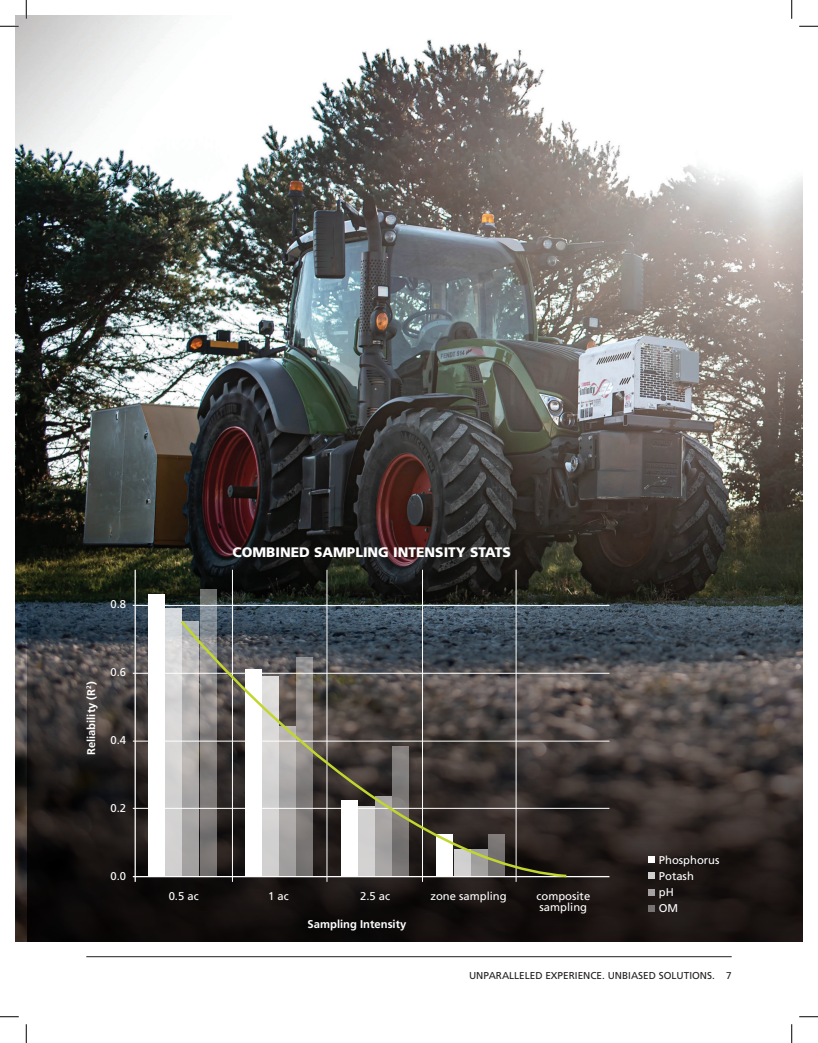
<style>
.page{position:relative;width:818px;height:1043px;background:#fff}
.page>*{position:absolute;margin:0;border:0;box-sizing:border-box;transform-origin:0 0}
.t1{font:900 13.75px "Frutiger";color:#fff}
.t2{font:11.25px/16.2px "Frutiger";color:#fff}
.t3{font:700 11.25px "Frutiger";color:#fff}
.t4{font:10px "Frutiger";color:#231f20}
</style>
<div class="page">
<hr style="left:86px;top:956px;width:645px;height:1px;background:#231f20">
<img style="left:15px;top:15px;width:787px;height:926px">
<svg style="left:27px;top:573px;width:775px;height:368px"></svg>
<svg style="left:648px;top:856px;width:6px;height:6px"></svg>
<svg style="left:648px;top:872px;width:6px;height:6px"></svg>
<div style="left:648px;top:888px;width:6px;height:7px;background:#a4a2a1"></div>
<div style="left:648px;top:904px;width:6px;height:7px;background:#777372"></div>
<hr style="left:133px;top:876px;width:476px;height:1px;background:#fff">
<hr style="left:133px;top:808px;width:476px;height:1px;background:#fff">
<hr style="left:133px;top:740px;width:476px;height:1px;background:#fff">
<hr style="left:133px;top:673px;width:476px;height:1px;background:#fff">
<hr style="left:133px;top:605px;width:476px;height:1px;background:#fff">
<div style="left:166px;top:608px;width:16px;height:268px;background:#d6d6d6"></div>
<svg style="left:200px;top:589px;width:16px;height:30px"></svg>
<hr style="left:135px;top:569px;width:1px;height:312px;background:#fff">
<hr style="left:232px;top:569px;width:1px;height:312px;background:#fff">
<hr style="left:326px;top:569px;width:1px;height:312px;background:#fff">
<hr style="left:422px;top:569px;width:1px;height:312px;background:#fff">
<hr style="left:515px;top:569px;width:1px;height:312px;background:#fff">
<svg style="left:179px;top:619px;width:390px;height:259px"></svg>
<div style="left:148px;top:594px;width:16px;height:282px;background:#fff"></div>
<svg style="left:0;top:25px;width:19px;height:2px"></svg>
<svg style="left:799px;top:25px;width:19px;height:2px"></svg>
<svg style="left:0;top:1016px;width:19px;height:1px"></svg>
<svg style="left:799px;top:1016px;width:19px;height:1px"></svg>
<svg style="left:25px;top:0;width:2px;height:19px"></svg>
<svg style="left:25px;top:1024px;width:2px;height:18px"></svg>
<svg style="left:790px;top:0;width:2px;height:19px"></svg>
<svg style="left:791px;top:1024px;width:1px;height:18px"></svg>
<p class="t2" style="left:110px;top:596px;width:17px">0.8</p>
<p class="t3" style="left:84px;top:755px;width:75px;rotate:-90deg">Reliability (R<sup>2</sup>)</p>
<p class="t2" style="left:110px;top:664px;width:17px">0.6</p>
<p class="t2" style="left:110px;top:732px;width:17px">0.4</p>
<p class="t2" style="left:110px;top:799px;width:17px">0.2</p>
<p class="t2" style="left:110px;top:868px;width:17px">0.0</p>
<p class="t1" style="left:233px;top:544px;width:280px">COMBINED SAMPLING INTENSITY STATS</p>
<p class="t2" style="left:169px;top:887px;width:32px">0.5 ac</p>
<p class="t2" style="left:268px;top:887px;width:22px">1 ac</p>
<p class="t2" style="left:360px;top:887px;width:32px">2.5 ac</p>
<p class="t2" style="left:430px;top:887px;width:78px">zone sampling</p>
<p class="t2" style="left:536px;top:890px;width:55px;line-height:11.2px">composite sampling</p>
<p class="t3" style="left:307px;top:917px;width:100px">Sampling Intensity</p>
<p class="t2" style="left:658px;top:851px;width:62px">Phosphorus<br>Potash<br>pH<br>OM</p>
<p class="t4" style="left:469px;top:970px;width:264px">UNPARALLELED EXPERIENCE. UNBIASED SOLUTIONS. 7</p>
</div>
